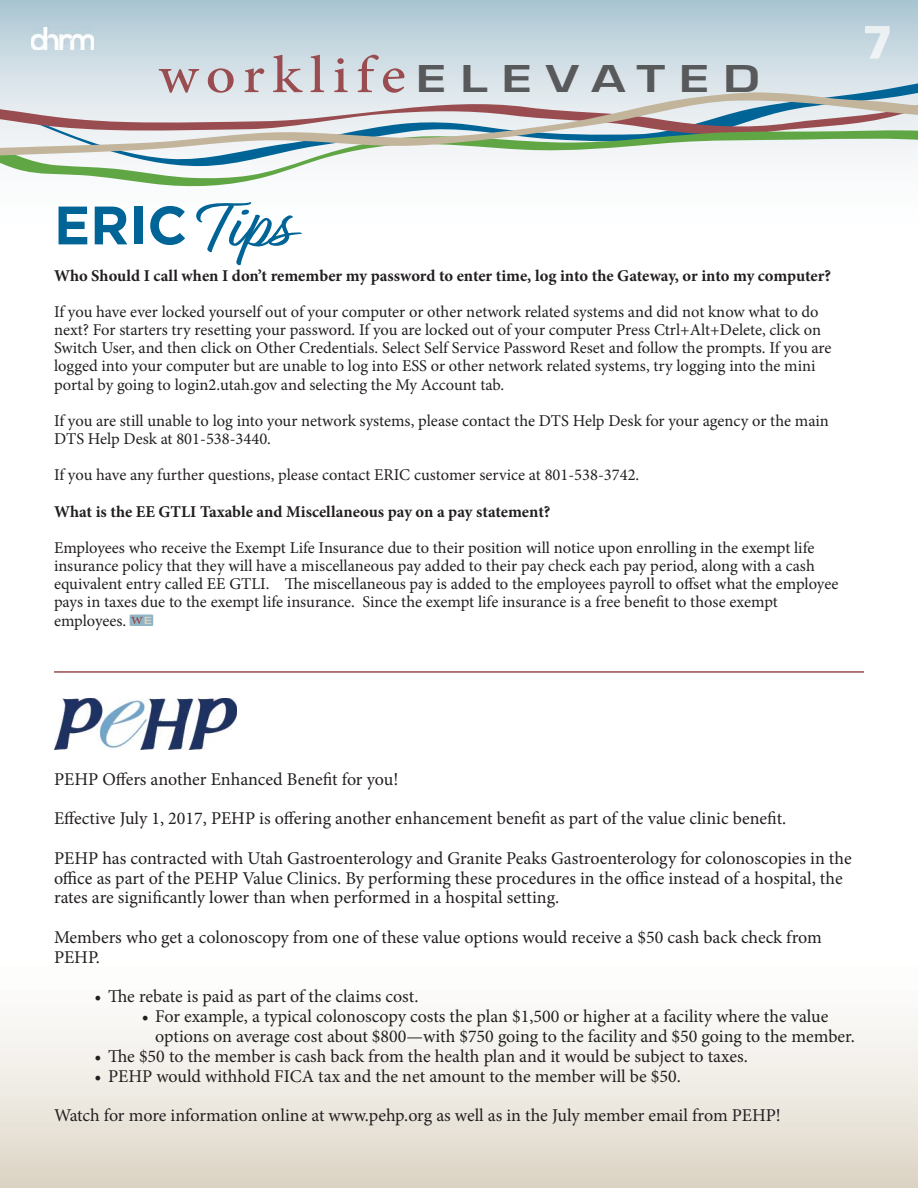
<style>
.page{position:relative;width:918px;height:1188px;background:#fff}
.page>*{position:absolute;margin:0;border:0;box-sizing:border-box;transform-origin:0 0}
.t1{font:700 54px "Gotham";color:#006497}
.t2{font:500 52.8px "Minion Pro";letter-spacing:.13em;color:#9a4d50;scale:1.11 1}
.t3{font:18px/19.8px "Minion Pro";color:#231f20}
.t4{font:16.5px/18.1px "Minion Pro";color:#231f20}
.t5{font:700 16.5px "Minion Pro";color:#231f20}
.s1{font-family:"Eurostile LT Std";font-weight:600;font-size:36px;color:#58595b}
.s2{font-family:"Relation Two";font-weight:400;font-size:72px}
</style>
<div class="page">
<svg style="left:0;top:0;width:918px;height:58px;background:#bad0da"></svg>
<div style="left:0;top:933px;width:918px;height:255px;background:linear-gradient(to bottom,#fff,#dfd7c9)"></div>
<div style="left:0;top:58px;width:918px;height:34px;background:#d7e2e8"></div>
<svg style="left:0;top:159px;width:918px;height:28px"></svg>
<svg style="left:0;top:92px;width:918px;height:67px"></svg>
<img style="left:31px;top:28px;width:63px;height:22px">
<svg style="left:865px;top:26px;width:25px;height:33px"></svg>
<hr style="left:54px;top:671px;width:810px;height:2px;background:#9a4d50">
<img style="left:54px;top:699px;width:183px;height:51px">
<svg style="left:130px;top:615px;width:23px;height:11px"></svg>
<svg style="left:131px;top:617px;width:20px;height:7px"></svg>
<h2 class="t2" style="left:158px;top:43px;width:543px">worklife<span class="s1">ELEVATED</span></h2>
<h1 class="t1" style="left:54px;top:206px;width:237px">ERIC <span class="s2">Tips</span></h1>
<p class="t5" style="left:54px;top:269px;width:779px">Who Should I call when I don’t remember my password to enter time, log into the Gateway, or into my computer?</p>
<p class="t4" style="left:54px;top:304px;width:779px">If you have ever locked yourself out of your computer or other network related systems and did not know what to do next? For starters try resetting your password. If you are locked out of your computer Press Ctrl+Alt+Delete, click on Switch User, and then click on Other Credentials. Select Self Service Password Reset and follow the prompts. If you are logged into your computer but are unable to log into ESS or other network related systems, try logging into the mini portal by going to login2.utah.gov and selecting the My Account tab.</p>
<p class="t4" style="left:54px;top:413px;width:776px">If you are still unable to log into your network systems, please contact the DTS Help Desk for your agency or the main<br>DTS Help Desk at 801-538-3440.</p>
<p class="t4" style="left:54px;top:467px;width:587px">If you have any further questions, please contact ERIC customer service at 801-538-3742.</p>
<p class="t5" style="left:54px;top:505px;width:498px">What is the EE GTLI Taxable and Miscellaneous pay on a pay statement?</p>
<p class="t4" style="left:54px;top:540px;width:786px">Employees who receive the Exempt Life Insurance due to their position will notice upon enrolling in the exempt life insurance policy that they will have a miscellaneous pay added to their pay check each pay period, along with a cash equivalent entry called EE GTLI. The miscellaneous pay is added to the employees payroll to offset what the employee pays in taxes due to the exempt life insurance. Since the exempt life insurance is a free benefit to those exempt employees.</p>
<p class="t3" style="left:54px;top:760px;width:734px;line-height:39.6px">PEHP Offers another Enhanced Benefit for you!<br>Effective July 1, 2017, PEHP is offering another enhancement benefit as part of the value clinic benefit.</p>
<p class="t3" style="left:54px;top:850px;width:799px">PEHP has contracted with Utah Gastroenterology and Granite Peaks Gastroenterology for colonoscopies in the office as part of the PEHP Value Clinics. By performing these procedures in the office instead of a hospital, the rates are significantly lower than when performed in a hospital setting.</p>
<p class="t3" style="left:54px;top:929px;width:769px">Members who get a colonoscopy from one of these value options would receive a $50 cash back check from<br>PEHP.</p>
<p class="t3" style="left:95px;top:988px;width:326px">• The rebate is paid as part of the claims cost.</p>
<p class="t3" style="left:155px;top:1008px;width:701px;text-indent:-14px">• For example, a typical colonoscopy costs the plan $1,500 or higher at a facility where the value options on average cost about $800—with $750 going to the facility and $50 going to the member.</p>
<p class="t3" style="left:95px;top:1048px;width:655px">• The $50 to the member is cash back from the health plan and it would be subject to taxes.</p>
<p class="t3" style="left:54px;top:1057px;width:728px;line-height:39.6px;text-indent:40px">• PEHP would withhold FICA tax and the net amount to the member will be $50.<br>Watch for more information online at www.pehp.org as well as in the July member email from PEHP!</p>
</div>
